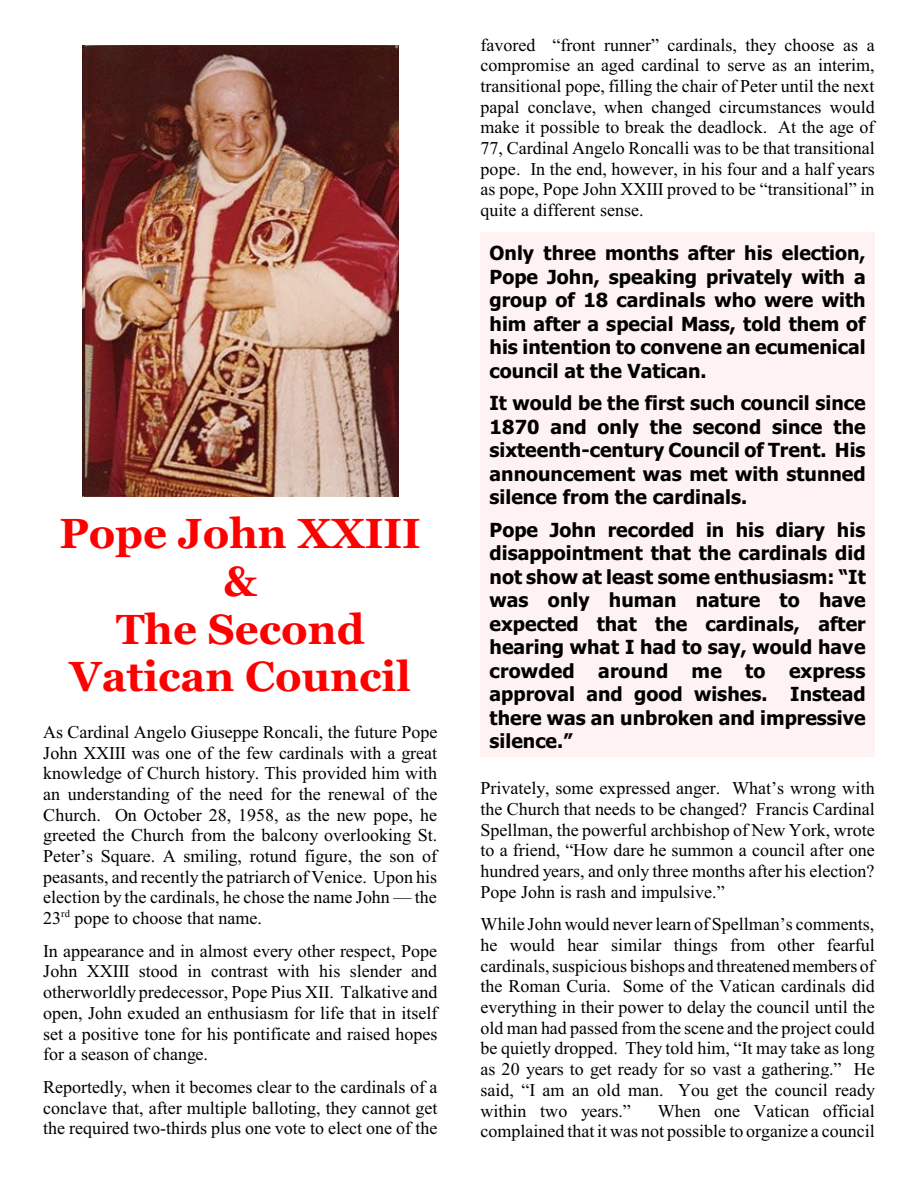
<style>
.page{position:relative;width:918px;height:1188px;background:#fff}
.page>*{position:absolute;margin:0;border:0;box-sizing:border-box;transform-origin:0 0}
.t1{font:700 42px/47.5px "Georgia";color:#f00;text-align:center}
.t2{font:700 19.5px/23.5px "Tahoma";color:#000;text-align:justify}
.t3{font:18px/20.7px "Times New Roman";color:#000;text-align:justify}
</style>
<div class="page">
<div style="left:481px;top:232px;width:394px;height:525px;background:#fff2f2"></div>
<img style="left:83px;top:46px;width:315px;height:450px">
<h1 class="t1" style="left:60px;top:513px;width:363px">Pope John XXIII &amp;<br>The Second<br>Vatican Council</h1>
<p class="t3" style="left:43px;top:723px;width:396px">As Cardinal Angelo Giuseppe Roncali, the future Pope John XXIII was one of the few cardinals with a great knowledge of Church history. This provided him with an understanding of the need for the renewal of the Church. On October 28, 1958, as the new pope, he greeted the Church from the balcony overlooking St.<br>Peter’s Square. A smiling, rotund figure, the son of peasants, and recently the patriarch of Venice. Upon his election by the cardinals, he chose the name John — the 23<sup>rd</sup> pope to choose that name.</p>
<p class="t3" style="left:43px;top:942px;width:396px">In appearance and in almost every other respect, Pope John XXIII stood in contrast with his slender and otherworldly predecessor, Pope Pius XII. Talkative and open, John exuded an enthusiasm for life that in itself set a positive tone for his pontificate and raised hopes for a season of change.</p>
<p class="t3" style="left:43px;top:1078px;width:396px">Reportedly, when it becomes clear to the cardinals of a conclave that, after multiple balloting, they cannot get the required two-thirds plus one vote to elect one of the</p>
<p class="t3" style="left:481px;top:36px;width:396px">favored “front runner” cardinals, they choose as a compromise an aged cardinal to serve as an interim, transitional pope, filling the chair of Peter until the next papal conclave, when changed circumstances would make it possible to break the deadlock. At the age of 77, Cardinal Angelo Roncalli was to be that transitional pope. In the end, however, in his four and a half years as pope, Pope John XXIII proved to be “transitional” in quite a different sense.</p>
<p class="t2" style="left:490px;top:243px;width:378px">Only three months after his election, Pope John, speaking privately with a group of 18 cardinals who were with him after a special Mass, told them of his intention to convene an ecumenical council at the Vatican.</p>
<p class="t2" style="left:490px;top:393px;width:378px">It would be the first such council since 1870 and only the second since the sixteenth-century Council of Trent. His announcement was met with stunned silence from the cardinals.</p>
<p class="t2" style="left:490px;top:520px;width:378px">Pope John recorded in his diary his disappointment that the cardinals did not show at least some enthusiasm: “It was only human nature to have expected that the cardinals, after hearing what I had to say, would have crowded around me to express approval and good wishes. Instead there was an unbroken and impressive silence.”</p>
<p class="t3" style="left:481px;top:780px;width:396px">Privately, some expressed anger. What’s wrong with the Church that needs to be changed? Francis Cardinal Spellman, the powerful archbishop of New York, wrote to a friend, “How dare he summon a council after one hundred years, and only three months after his election?<br>Pope John is rash and impulsive.”</p>
<p class="t3" style="left:481px;top:916px;width:396px">While John would never learn of Spellman’s comments, he would hear similar things from other fearful cardinals, suspicious bishops and threatenedmembers of the Roman Curia. Some of the Vatican cardinals did everything in their power to delay the council until the old man had passed from the scene and the project could be quietly dropped. They told him, “It may take as long as 20 years to get ready for so vast a gathering.” He said, “I am an old man. You get the council ready within two years.”</p>
<p class="t3" style="left:481px;top:1102px;width:396px;text-align:right">When one Vatican official<br>complained that it was not possible to organize a council</p>
</div>
